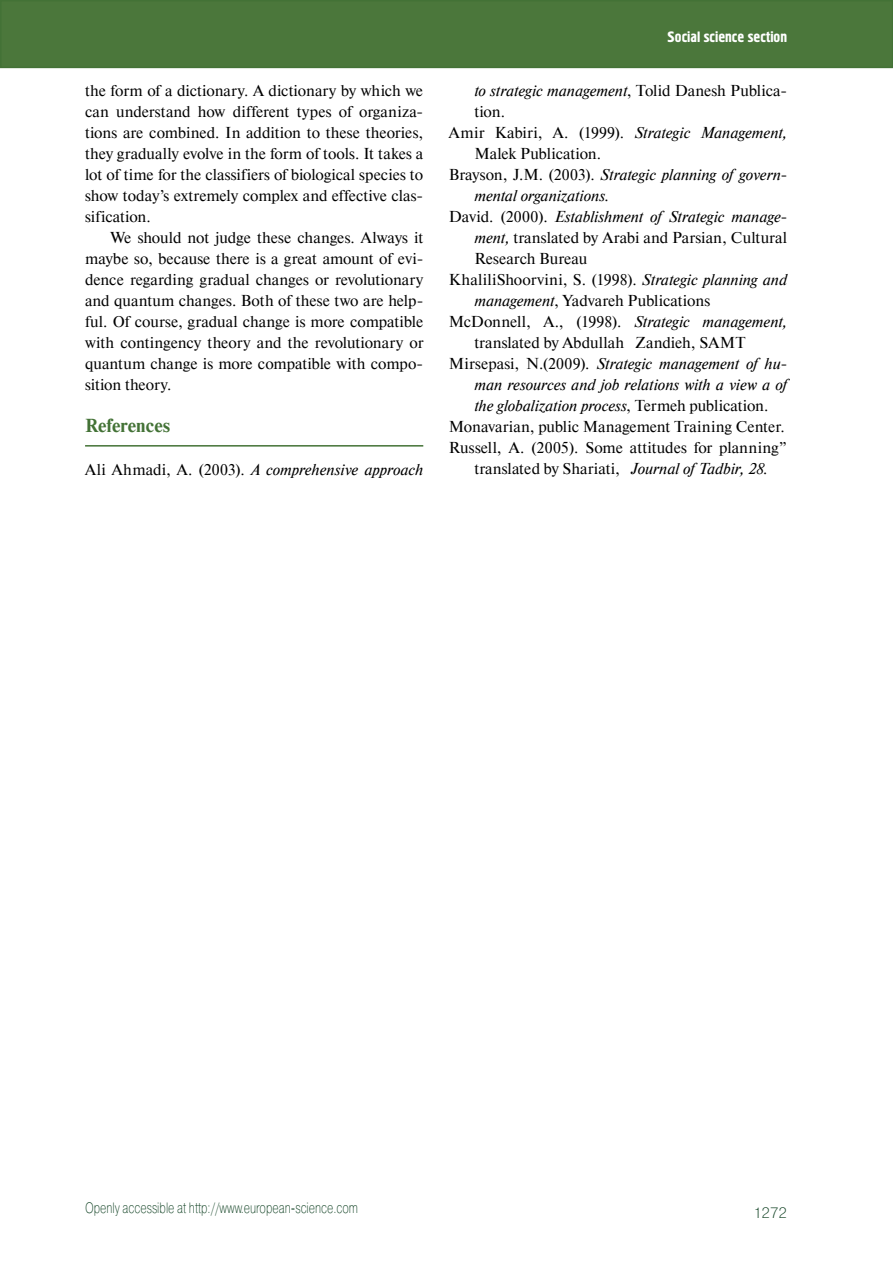
<style>
.page{position:relative;width:893px;height:1263px;background:#fff}
.page>*{position:absolute;margin:0;border:0;box-sizing:border-box;transform-origin:0 0}
.t1{font:700 18.75px "Newton C";color:#437236}
.t2{font:15.75px/21px "Newton C";letter-spacing:.005em;color:#000;text-align:justify}
.t3{font:italic 15.75px "Newton C";color:#000}
.t4{font:15.75px "Newton C";letter-spacing:.025em;color:#000}
.t5{font:15px "Pragmatica Light C";color:#0d3f20;scale:.75 1}
.t6{font:15px "Hermes C";color:#fff}
.t7{font:15px "Pragmatica Light C";color:#0d3f20}
.s1{font-style:normal}
.s2{font-style:italic}
</style>
<div class="page">
<div style="left:1px;top:1px;width:891px;height:66px;background:#4b773b"></div>
<div style="left:0;top:0;width:892px;height:68px;border:2px solid #437236"></div>
<hr style="left:85px;top:445px;width:338px;height:2px;background:#437236">
<p class="t2" style="left:85px;top:81px;width:340px">the form of a dictionary. A dictionary by which we can understand how different types of organiza&shy;tions are combined. In addition to these theories, they gradually evolve in the form of tools. It takes a lot of time for the classifiers of biological species to show today’s extremely complex and effective clas&shy;sification.</p>
<p class="t2" style="left:85px;top:228px;width:340px;text-indent:26px">We should not judge these changes. Always it maybe so, because there is a great amount of evi&shy;dence regarding gradual changes or revolutionary and quantum changes. Both of these two are help&shy;ful. Of course, gradual change is more compatible with contingency theory and the revolutionary or quantum change is more compatible with compo&shy;sition theory.</p>
<p class="t1" style="left:85px;top:418px;width:87px">References</p>
<p class="t3" style="left:85px;top:463px;width:340px"><span class="s1">Ali Ahmadi, A. (2003).</span> A comprehensive approach</p>
<p class="t6" style="left:667px;top:32px;width:121px">Social science section</p>
<p class="t3" style="left:474px;top:84px;width:314px">to strategic management<span class="s1">, Tolid Danesh Publica-</span></p>
<p class="t2" style="left:474px;top:102px;width:32px">tion.</p>
<p class="t4" style="left:449px;top:126px;width:340px">Amir Kabiri, A. (1999). <span class="s2">Strategic Management,</span></p>
<p class="t2" style="left:474px;top:144px;width:128px">Malek Publication.</p>
<p class="t3" style="left:449px;top:168px;width:340px"><span class="s1">Brayson, J.M. (2003).</span> Strategic planning of govern-</p>
<p class="t3" style="left:474px;top:189px;width:136px">mental organizations.</p>
<p class="t3" style="left:449px;top:210px;width:340px"><span class="s1">David. (2000).</span> Establishment of Strategic manage-</p>
<p class="t2" style="left:474px;top:228px;width:314px"><span class="s2">ment,</span> translated by Arabi and Parsian, Cultural</p>
<p class="t2" style="left:474px;top:249px;width:114px">Research Bureau</p>
<p class="t2" style="left:449px;top:270px;width:340px">KhaliliShoorvini, S. (1998). <span class="s2">Strategic planning and</span></p>
<p class="t2" style="left:474px;top:291px;width:237px"><span class="s2">management</span>, Yadvareh Publications</p>
<p class="t2" style="left:449px;top:312px;width:340px">McDonnell, A., (1998). <span class="s2">Strategic management,</span></p>
<p class="t2" style="left:474px;top:333px;width:273px">translated by Abdullah Zandieh, SAMT</p>
<p class="t3" style="left:449px;top:357px;width:340px"><span class="s1">Mirsepasi, N.(2009).</span> Strategic management of hu-</p>
<p class="t3" style="left:474px;top:378px;width:314px">man resources and job relations with a view a of</p>
<p class="t3" style="left:474px;top:399px;width:295px">the globalization process<span class="s1">, Termeh publication.</span></p>
<p class="t2" style="left:449px;top:417px;width:337px">Monavarian, public Management Training Center.</p>
<p class="t2" style="left:449px;top:438px;width:340px">Russell, A. (2005). Some attitudes for planning”</p>
<p class="t2" style="left:474px;top:459px;width:295px">translated by Shariati, <span class="s2">Journal of Tadbir, 28.</span></p>
<p class="t5" style="left:85px;top:1202px;width:365px">Openly accessible at http://www.european-science.com</p>
<p class="t7" style="left:753px;top:1208px;width:35px">1272</p>
</div>
